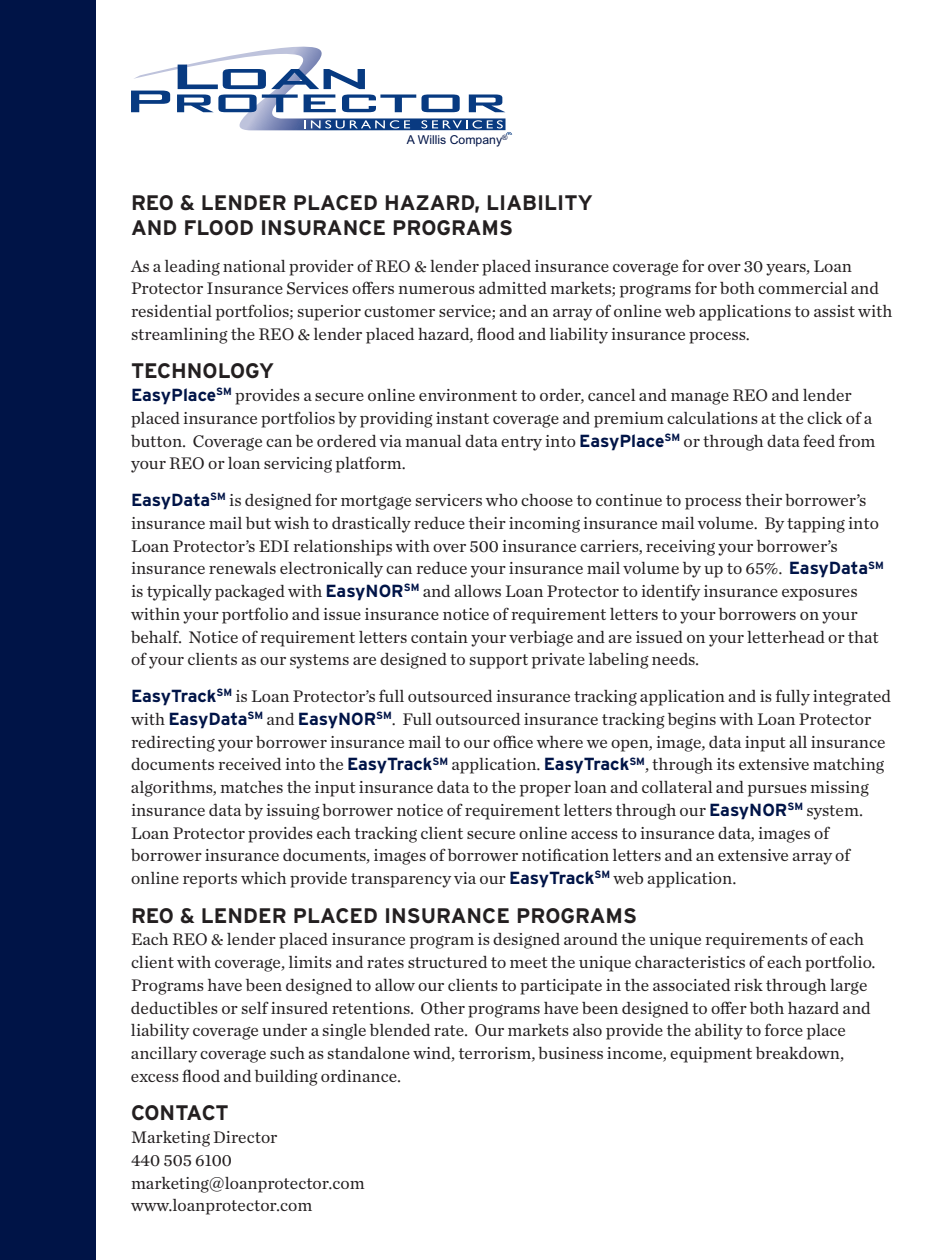
<style>
.page{position:relative;width:945px;height:1260px;background:#fff}
.page>*{position:absolute;margin:0;border:0;box-sizing:border-box;transform-origin:0 0}
.t1{font:700 21px/24.5px "Interstate";color:#231f20}
.t2{font:700 21px "Interstate";letter-spacing:-.02em;color:#231f20}
.t3{font:17.5px/22.8px "Chronicle Text G1";color:#231f20}
.t4{font:12.25px "Arial";color:#001447}
.s1{font-family:"Interstate";font-weight:700;color:#001447}
</style>
<div class="page">
<div style="left:0;top:0;width:96px;height:1260px;background:#001447"></div>
<svg style="left:131px;top:47px;width:381px;height:88px"></svg>
<p class="t4" style="left:407px;top:132px;width:102px">A Willis Company<sup>®</sup></p>
<p class="t1" style="left:131px;top:191px;width:463px">REO &amp; LENDER PLACED HAZARD, LIABILITY<br>AND FLOOD INSURANCE PROGRAMS</p>
<p class="t3" style="left:131px;top:256px;width:763px">As a leading national provider of REO &amp; lender placed insurance coverage for over 30 years, Loan Protector Insurance Services offers numerous admitted markets; programs for both commercial and residential portfolios; superior customer service; and an array of online web applications to assist with streamlining the REO &amp; lender placed hazard, flood and liability insurance process.</p>
<p class="t1" style="left:131px;top:359px;width:145px">TECHNOLOGY</p>
<p class="t3" style="left:131px;top:386px;width:746px"><span class="s1">EasyPlace</span><sup>SM</sup> provides a secure online environment to order, cancel and manage REO and lender placed insurance portfolios by providing instant coverage and premium calculations at the click of a button. Coverage can be ordered via manual data entry into <span class="s1">EasyPlace</span><sup>SM</sup> or through data feed from your REO or loan servicing platform.</p>
<p class="t3" style="left:131px;top:491px;width:754px"><span class="s1">EasyData</span><sup>SM</sup> is designed for mortgage servicers who choose to continue to process their borrower’s insurance mail but wish to drastically reduce their incoming insurance mail volume. By tapping into Loan Protector’s EDI relationships with over 500 insurance carriers, receiving your borrower’s insurance renewals electronically can reduce your insurance mail volume by up to 65%. <span class="s1">EasyData</span><sup>SM </sup>is typically packaged with <span class="s1">EasyNOR</span><sup>SM</sup> and allows Loan Protector to identify insurance exposures within your portfolio and issue insurance notice of requirement letters to your borrowers on your behalf. Notice of requirement letters contain your verbiage and are issued on your letterhead or that of your clients as our systems are designed to support private labeling needs.</p>
<p class="t3" style="left:131px;top:687px;width:762px"><span class="s1">EasyTrack</span><sup>SM</sup> is Loan Protector’s full outsourced insurance tracking application and is fully integrated with <span class="s1">EasyData</span><sup>SM</sup> and <span class="s1">EasyNOR</span><sup>SM</sup>. Full outsourced insurance tracking begins with Loan Protector redirecting your borrower insurance mail to our office where we open, image, data input all insurance documents received into the <span class="s1">EasyTrack</span><sup>SM</sup> application. <span class="s1">EasyTrack</span><sup>SM</sup>, through its extensive matching algorithms, matches the input insurance data to the proper loan and collateral and pursues missing insurance data by issuing borrower notice of requirement letters through our <span class="s1">EasyNOR</span><sup>SM</sup> system.<br>Loan Protector provides each tracking client secure online access to insurance data, images of borrower insurance documents, images of borrower notification letters and an extensive array of online reports which provide transparency via our <span class="s1">EasyTrack</span><sup>SM</sup> web application.</p>
<p class="t1" style="left:131px;top:903px;width:508px">REO &amp; LENDER PLACED INSURANCE PROGRAMS</p>
<p class="t3" style="left:131px;top:930px;width:746px">Each REO &amp; lender placed insurance program is designed around the unique requirements of each client with coverage, limits and rates structured to meet the unique characteristics of each portfolio.<br>Programs have been designed to allow our clients to participate in the associated risk through large deductibles or self insured retentions. Other programs have been designed to offer both hazard and liability coverage under a single blended rate. Our markets also provide the ability to force place ancillary coverage such as standalone wind, terrorism, business income, equipment breakdown, excess flood and building ordinance.</p>
<p class="t2" style="left:131px;top:1101px;width:99px">CONTACT</p>
<p class="t3" style="left:131px;top:1128px;width:235px">Marketing Director<br>440 505 6100 marketing@loanprotector.com www.loanprotector.com</p>
</div>
